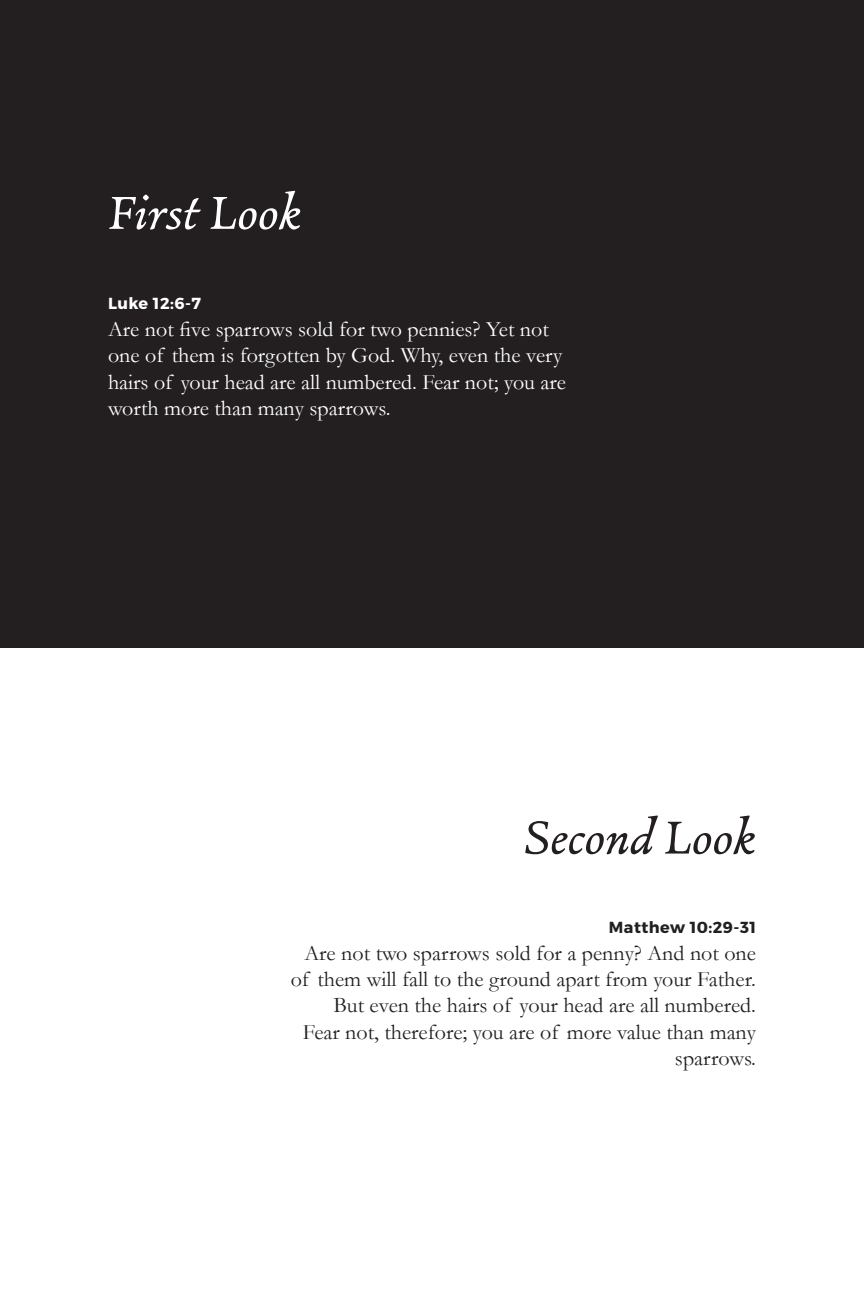
<style>
.page{position:relative;width:864px;height:1296px;background:#fff}
.page>*{position:absolute;margin:0;border:0;box-sizing:border-box;transform-origin:0 0}
.t1{font:60px "Alize";color:#231f20}
.t2{font:60px "Alize";color:#fff}
.t3{font:22px/26.4px "Garamond";color:#231f20;text-align:right}
.t4{font:22px/26.4px "Garamond";color:#fff}
.t5{font:700 16px "Montserrat";letter-spacing:.03em;color:#231f20}
.t6{font:700 16px "Montserrat";letter-spacing:.03em;color:#fff}
</style>
<div class="page">
<div style="left:0;top:0;width:864px;height:648px;background:#231f20"></div>
<h1 class="t2" style="left:108px;top:175px;width:195px">First Look</h1>
<p class="t6" style="left:108px;top:294px;width:94px">Luke 12:6-7</p>
<p class="t4" style="left:108px;top:316px;width:459px">Are not five sparrows sold for two pennies? Yet not one of them is forgotten by God. Why, even the very hairs of your head are all numbered. Fear not; you are worth more than many sparrows.</p>
<h1 class="t1" style="left:523px;top:800px;width:234px">Second Look</h1>
<p class="t5" style="left:609px;top:918px;width:149px">Matthew 10:29-31</p>
<p class="t3" style="left:291px;top:940px;width:467px">Are not two sparrows sold for a penny? And not one of them will fall to the ground apart from your Father.<br>But even the hairs of your head are all numbered.<br>Fear not, therefore; you are of more value than many sparrows.</p>
</div>
